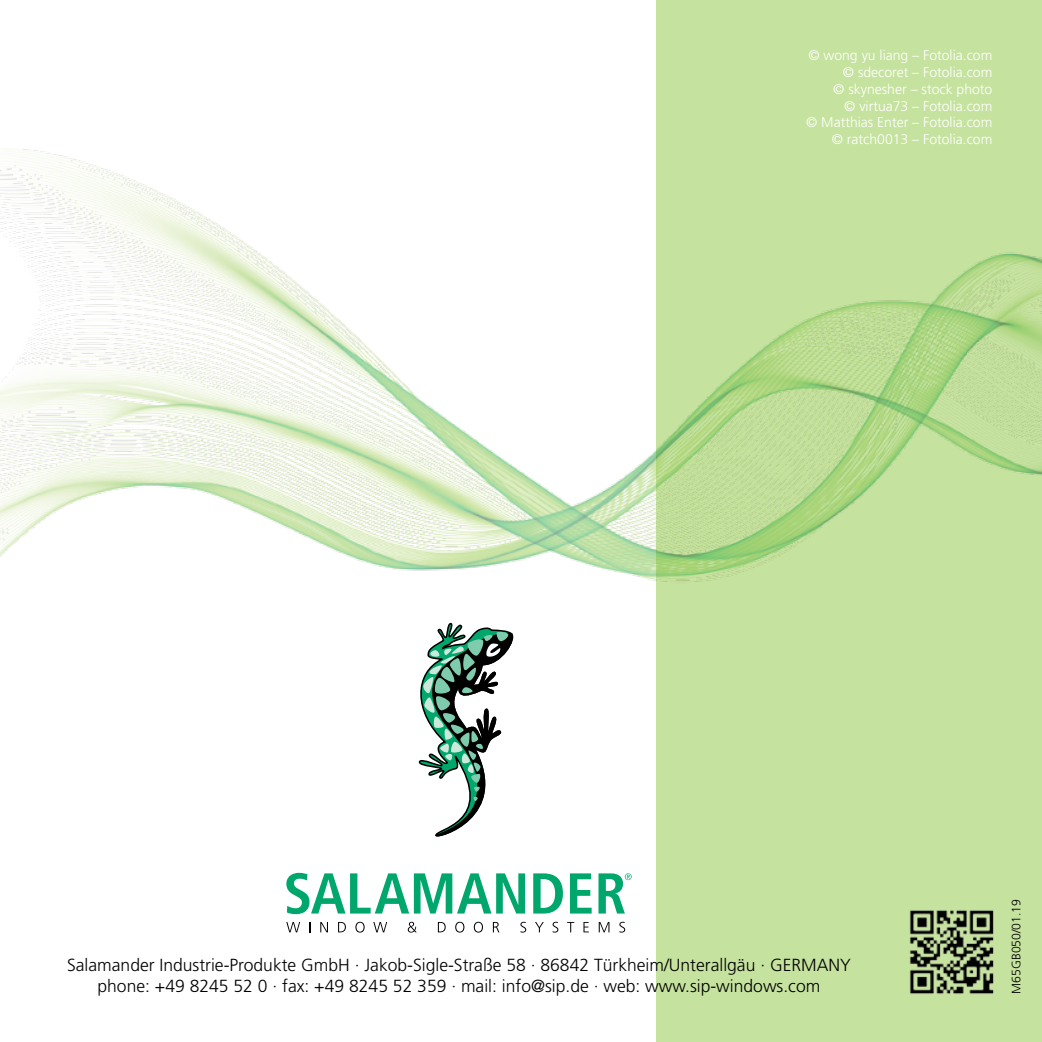
<style>
.page{position:relative;width:1042px;height:1042px;background:#fff}
.page>*{position:absolute;margin:0;border:0;box-sizing:border-box;transform-origin:0 0}
.t1{font:300 17.5px/21px "Frutiger LT";color:#000;text-align:center}
.t2{font:300 14px/16.8px "Frutiger LT";color:#fff;text-align:right}
.t3{font:300 12.25px "Frutiger LT";color:#000}
</style>
<div class="page">
<div style="left:656px;top:0;width:386px;height:1042px;background:#c6e29f"></div>
<img style="left:909px;top:910px;width:85px;height:84px">
<svg style="left:418px;top:622px;width:96px;height:215px"></svg>
<svg style="left:286px;top:873px;width:239px;height:41px"></svg>
<svg style="left:533px;top:873px;width:30px;height:40px"></svg>
<svg style="left:570px;top:873px;width:22px;height:40px"></svg>
<svg style="left:286px;top:922px;width:14px;height:10px"></svg>
<svg style="left:320px;top:922px;width:8px;height:10px"></svg>
<svg style="left:338px;top:922px;width:8px;height:10px"></svg>
<svg style="left:355px;top:922px;width:10px;height:10px"></svg>
<svg style="left:373px;top:922px;width:14px;height:10px"></svg>
<svg style="left:408px;top:922px;width:9px;height:10px"></svg>
<svg style="left:438px;top:922px;width:8px;height:10px"></svg>
<svg style="left:455px;top:922px;width:9px;height:10px"></svg>
<svg style="left:474px;top:922px;width:9px;height:10px"></svg>
<svg style="left:493px;top:922px;width:6px;height:10px"></svg>
<svg style="left:520px;top:922px;width:6px;height:10px"></svg>
<svg style="left:535px;top:922px;width:9px;height:10px"></svg>
<svg style="left:552px;top:922px;width:6px;height:10px"></svg>
<svg style="left:567px;top:922px;width:7px;height:10px"></svg>
<svg style="left:583px;top:922px;width:6px;height:10px"></svg>
<svg style="left:599px;top:922px;width:10px;height:10px"></svg>
<svg style="left:619px;top:922px;width:6px;height:10px"></svg>
<svg style="left:598px;top:873px;width:33px;height:40px"></svg>
<img style="left:0;top:148px;width:1042px;height:434px">
<p class="t2" style="left:806px;top:47px;width:188px">© wong yu liang – Fotolia.com © sdecoret – Fotolia.com<br>© skynesher – stock photo<br>© virtua73 – Fotolia.com<br>© Matthias Enter – Fotolia.com © ratch0013 – Fotolia.com</p>
<p class="t1" style="left:67px;top:954px;width:785px">Salamander Industrie-Produkte GmbH · Jakob-Sigle-Straße 58 · 86842 Türkheim/Unterallgäu · GERMANY phone: +49 8245 52 0 · fax: +49 8245 52 359 · mail: info@sip.de · web: www.sip-windows.com</p>
<p class="t3" style="left:1009px;top:993px;width:96px;rotate:-90deg">M65GB050/01.19</p>
</div>
